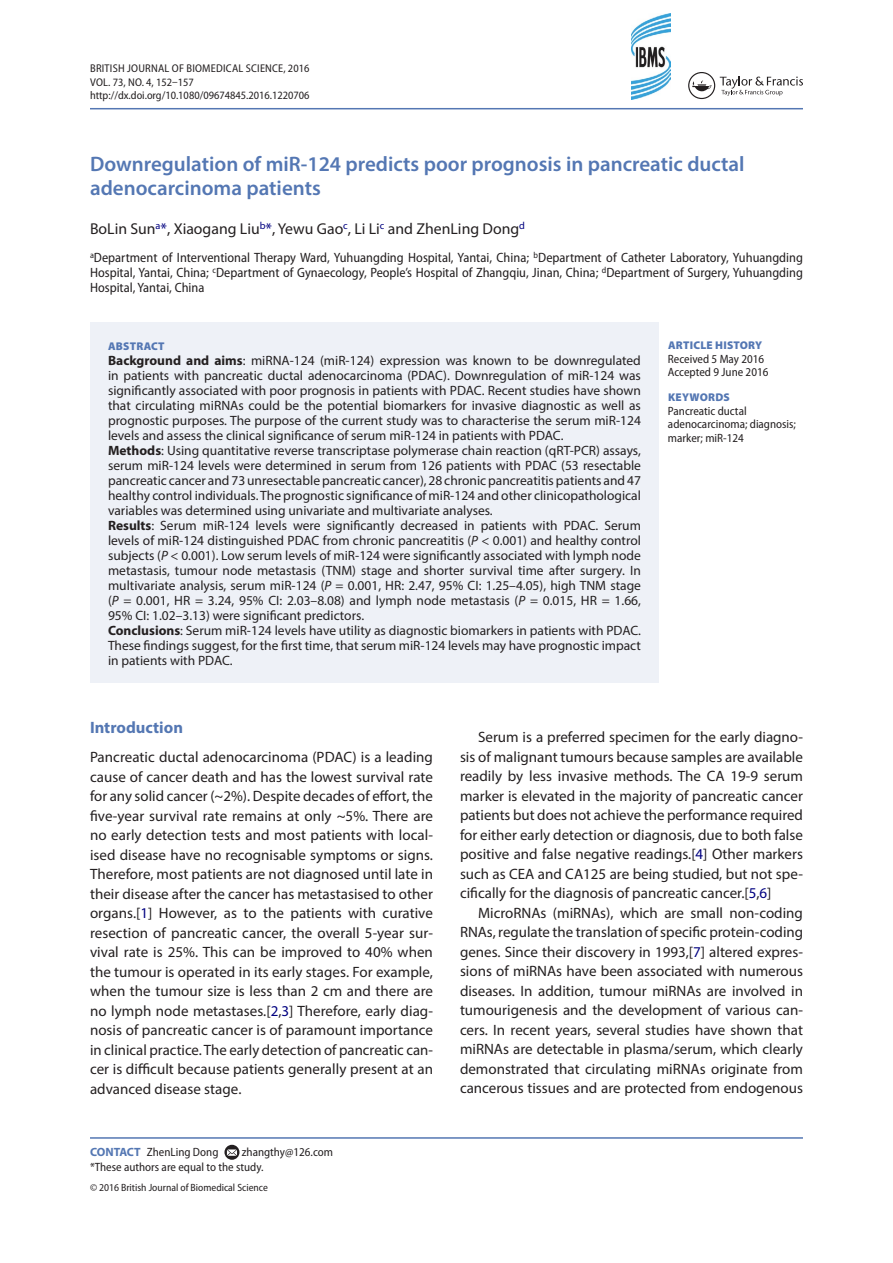
<style>
.page{position:relative;width:893px;height:1263px;background:#fff}
.page>*{position:absolute;margin:0;border:0;box-sizing:border-box;transform-origin:0 0}
.t1{font:600 21px/24px "Myriad Pro";color:#5477b3}
.t2{font:700 16.5px "Myriad Pro";color:#5477b3}
.t3{font:15.75px "Myriad Pro";color:#231f20}
.t4{font:15px/19.5px "Myriad Pro";color:#231f20;text-align:justify}
.t5{font:13.5px/15px "Myriad Pro";color:#231f20}
.t6{font:semi-condensed 13.5px/15px "Myriad Pro";color:#231f20;text-align:justify}
.t7{font:semi-condensed 12px/13.5px "Myriad Pro";color:#231f20}
.t8{font:semi-condensed 11.25px/13.5px "Myriad Pro";letter-spacing:.01em;color:#231f20}
.t9{font:900 11.25px "Myriad Pro";letter-spacing:.02em;color:#5477b3}
.t10{font:semi-condensed 10.5px "Myriad Pro";color:#231f20}
.s1{color:#000080}
.s2{font-weight:700}
.s3{font-style:italic}
.s4{font-weight:700;font-stretch:normal;color:#5477b3}
</style>
<div class="page">
<hr style="left:90px;top:108px;width:713px;height:1px;background:#5477b3">
<div style="left:90px;top:323px;width:569px;height:135px;background:#eef1f7"></div>
<div style="left:90px;top:413px;width:569px;height:120px;background:#eef1f7"></div>
<div style="left:90px;top:488px;width:569px;height:150px;background:#eef1f7"></div>
<div style="left:90px;top:593px;width:569px;height:90px;background:#eef1f7"></div>
<hr style="left:90px;top:1137px;width:713px;height:2px;background:#5477b3">
<svg style="left:224px;top:1145px;width:15px;height:15px"></svg>
<svg style="left:227px;top:1149px;width:10px;height:7px"></svg>
<svg style="left:688px;top:72px;width:115px;height:27px"></svg>
<img style="left:631px;top:14px;width:39px;height:85px">
<p class="t8" style="left:90px;top:62px;width:221px">British Journal of Biomedical Science, 2016<br>VOL. 73, NO. 4, 152–157 http://dx.doi.org/10.1080/09674845.2016.1220706</p>
<h1 class="t1" style="left:90px;top:151px;width:656px">Downregulation of miR-124 predicts poor prognosis in pancreatic ductal adenocarcinoma patients</h1>
<p class="t3" style="left:90px;top:219px;width:437px">BoLin Sun<sup>a</sup><span class="s1">*</span>, Xiaogang Liu<sup>b</sup><span class="s1">*</span>, Yewu Gao<sup>c</sup>, Li Li<sup>c</sup> and ZhenLing Dong<sup>d</sup></p>
<p class="t6" style="left:90px;top:250px;width:714px"><sup>a</sup>Department of Interventional Therapy Ward, Yuhuangding Hospital, Yantai, China; <sup>b</sup>Department of Catheter Laboratory, Yuhuangding Hospital, Yantai, China; <sup>c</sup>Department of Gynaecology, People’s Hospital of Zhangqiu, Jinan, China; <sup>d</sup>Department of Surgery, Yuhuangding Hospital, Yantai, China</p>
<p class="t9" style="left:108px;top:339px;width:58px">ABSTRACT</p>
<p class="t5" style="left:108px;top:352px;width:534px"><span class="s2">Background and aims</span>: miRNA-124 (miR-124) expression was known to be downregulated in patients with pancreatic ductal adenocarcinoma (PDAC). Downregulation of miR-124 was significantly associated with poor prognosis in patients with PDAC. Recent studies have shown that circulating miRNAs could be the potential biomarkers for invasive diagnostic as well as prognostic purposes. The purpose of the current study was to characterise the serum miR-124 levels and assess the clinical significance of serum miR-124 in patients with PDAC.<br><span class="s2">Methods</span>: Using quantitative reverse transcriptase polymerase chain reaction (qRT-PCR) assays, serum miR-124 levels were determined in serum from 126 patients with PDAC (53 resectable pancreatic cancer and 73 unresectable pancreatic cancer), 28 chronic pancreatitis patients and 47 healthy control individuals. The prognostic significance of miR-124 and other clinicopathological variables was determined using univariate and multivariate analyses.<br><span class="s2">Results</span>: Serum miR-124 levels were significantly decreased in patients with PDAC. Serum levels of miR-124 distinguished PDAC from chronic pancreatitis (<span class="s3">P</span> &lt; 0.001) and healthy control subjects (<span class="s3">P</span> &lt; 0.001). Low serum levels of miR-124 were significantly associated with lymph node metastasis, tumour node metastasis (TNM) stage and shorter survival time after surgery. In multivariate analysis, serum miR-124 (<span class="s3">P</span> = 0.001, HR: 2.47, 95% CI: 1.25–4.05), high TNM stage (<span class="s3">P</span> = 0.001, HR = 3.24, 95% CI: 2.03–8.08) and lymph node metastasis (<span class="s3">P</span> = 0.015, HR = 1.66, 95% CI: 1.02–3.13) were significant predictors.<br><span class="s2">Conclusions</span>: Serum miR-124 levels have utility as diagnostic biomarkers in patients with PDAC.<br>These findings suggest, for the first time, that serum miR-124 levels may have prognostic impact in patients with PDAC.</p>
<p class="t9" style="left:668px;top:339px;width:96px">ARTICLE HISTORY</p>
<p class="t7" style="left:668px;top:352px;width:102px">Received 5 May 2016<br>Accepted 9 June 2016</p>
<p class="t9" style="left:668px;top:391px;width:63px">KEYWORDS</p>
<p class="t7" style="left:668px;top:404px;width:129px">Pancreatic ductal adenocarcinoma; diagnosis; marker; miR-124</p>
<p class="t2" style="left:90px;top:716px;width:95px">Introduction</p>
<p class="t4" style="left:90px;top:747px;width:345px">Pancreatic ductal adenocarcinoma (PDAC) is a leading cause of cancer death and has the lowest survival rate for any solid cancer (~2%). Despite decades of effort, the five-year survival rate remains at only ~5%. There are no early detection tests and most patients with local&shy;ised disease have no recognisable symptoms or signs.<br>Therefore, most patients are not diagnosed until late in their disease after the cancer has metastasised to other organs.[<span class="s1">1</span>] However, as to the patients with curative resection of pancreatic cancer, the overall 5-year sur&shy;vival rate is 25%. This can be improved to 40% when the tumour is operated in its early stages. For example, when the tumour size is less than 2 cm and there are no lymph node metastases.[<span class="s1">2</span>,<span class="s1">3</span>] Therefore, early diag&shy;nosis of pancreatic cancer is of paramount importance in clinical practice. The early detection of pancreatic can&shy;cer is difficult because patients generally present at an advanced disease stage.</p>
<p class="t7" style="left:90px;top:1144px;width:244px;line-height:15px;text-indent:152px">zhangthy@126.com *These authors are equal to the study.</p>
<p class="t7" style="left:90px;top:1145px;width:130px"><span class="s4">CONTACT</span> ZhenLing Dong</p>
<p class="t10" style="left:90px;top:1182px;width:179px">© 2016 British Journal of Biomedical Science</p>
<p class="t4" style="left:460px;top:727px;width:344px;text-indent:18px">Serum is a preferred specimen for the early diagno&shy;sis of malignant tumours because samples are available readily by less invasive methods. The CA 19-9 serum marker is elevated in the majority of pancreatic cancer patients but does not achieve the performance required for either early detection or diagnosis, due to both false positive and false negative readings.[<span class="s1">4</span>] Other markers such as CEA and CA125 are being studied, but not spe&shy;cifically for the diagnosis of pancreatic cancer.[<span class="s1">5</span>,<span class="s1">6</span>]</p>
<p class="t4" style="left:460px;top:903px;width:345px;text-indent:18px">MicroRNAs (miRNAs), which are small non-coding RNAs, regulate the translation of specific protein-coding genes. Since their discovery in 1993,[<span class="s1">7</span>] altered expres&shy;sions of miRNAs have been associated with numerous diseases. In addition, tumour miRNAs are involved in tumourigenesis and the development of various can&shy;cers. In recent years, several studies have shown that miRNAs are detectable in plasma/serum, which clearly demonstrated that circulating miRNAs originate from cancerous tissues and are protected from endogenous</p>
</div>
